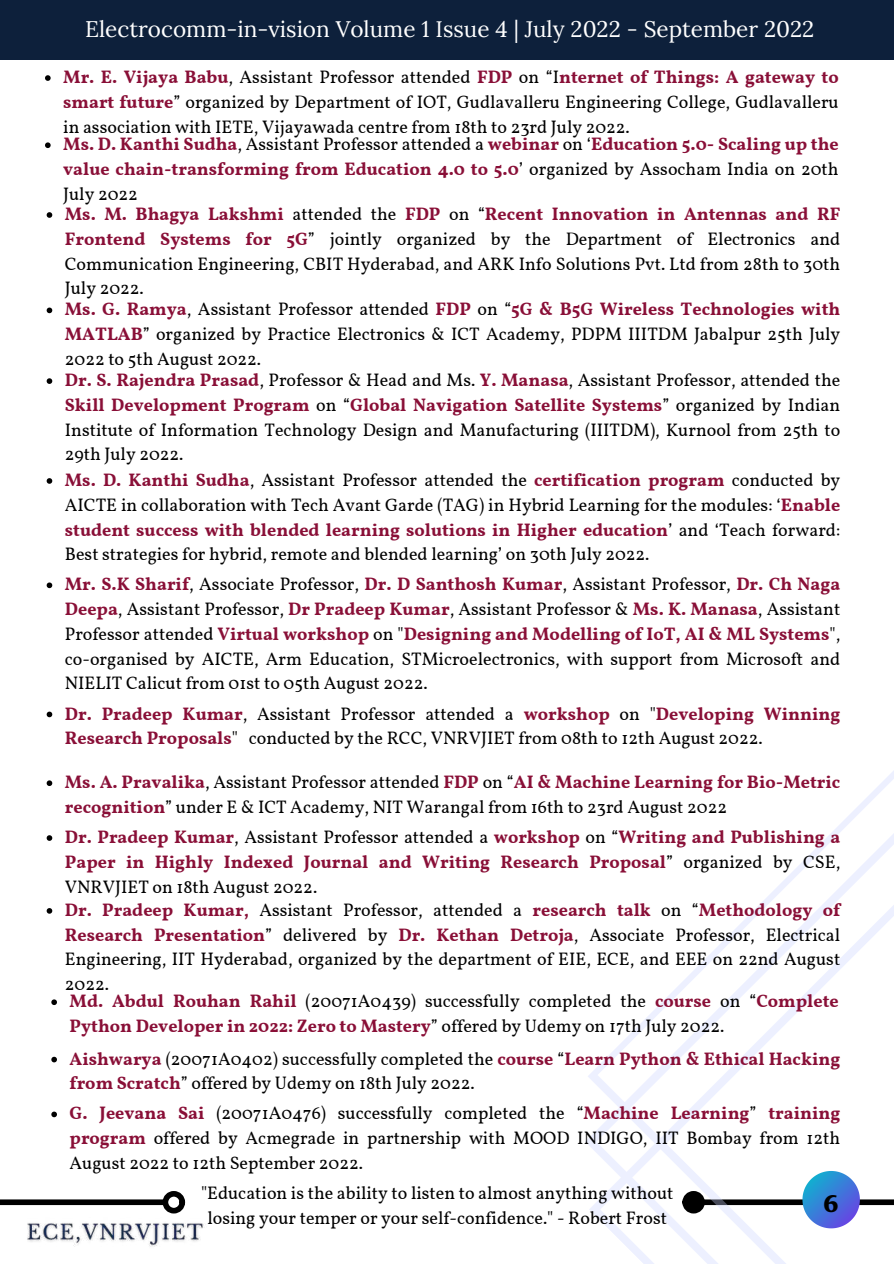
<style>
.page{position:relative;width:894px;height:1264px;background:#fff}
.page>*{position:absolute;margin:0;border:0;box-sizing:border-box;transform-origin:0 0}
.t1{font:700 33px "Rasa";color:#000}
.t2{font:22.5px "Lora";color:#fff}
.t3{font:18px/24.8px "Vollkorn";color:#000}
.t4{font:700 18px/24.8px "Vollkorn";color:#890f37;text-align:justify}
.s1{font-weight:700;color:#890f37}
.s2{font-weight:400;color:#000}
</style>
<div class="page">
<div style="left:0;top:0;width:893px;height:60px;background:#0d203b"></div>
<div style="left:0;top:1199px;width:164px;height:5px;background:#000"></div>
<div style="left:162px;top:1190px;width:23px;height:23px;border:6px solid #000;border-radius:50%"></div>
<svg style="left:586px;top:772px;width:307px;height:491px"></svg>
<img style="left:27px;top:1223px;width:178px;height:24px">
<svg style="left:45px;top:75px;width:6px;height:6px"></svg>
<svg style="left:45px;top:142px;width:6px;height:6px"></svg>
<svg style="left:47px;top:212px;width:5px;height:6px"></svg>
<svg style="left:47px;top:307px;width:5px;height:6px"></svg>
<svg style="left:47px;top:378px;width:5px;height:6px"></svg>
<svg style="left:47px;top:478px;width:5px;height:6px"></svg>
<svg style="left:47px;top:582px;width:5px;height:6px"></svg>
<svg style="left:47px;top:711px;width:5px;height:6px"></svg>
<svg style="left:47px;top:780px;width:5px;height:6px"></svg>
<svg style="left:47px;top:835px;width:5px;height:5px"></svg>
<svg style="left:47px;top:908px;width:5px;height:5px"></svg>
<svg style="left:51px;top:999px;width:6px;height:6px"></svg>
<svg style="left:51px;top:1056px;width:6px;height:6px"></svg>
<svg style="left:51px;top:1111px;width:6px;height:6px"></svg>
<p class="t2" style="left:85px;top:15px;width:730px">Electrocomm-in-vision Volume 1 Issue 4 | July 2022 - September 2022</p>
<p class="t3" style="left:63px;top:66px;width:776px;text-align:justify"><span class="s1">Mr. E. Vijaya Babu</span>, Assistant Professor attended <span class="s1">FDP</span> on “I<span class="s1">nternet of Things: A gateway to smart future</span>” organized by Department of IOT, Gudlavalleru Engineering College, Gudlavalleru in association with IETE, Vijayawada centre from 18th to 23rd July 2022.</p>
<p class="t4" style="left:63px;top:133px;width:776px">Ms. D. Kanthi Sudha<span class="s2">, Assistant Professor attended a</span> webinar <span class="s2">on ‘</span>Education 5.0- Scaling up the value chain-transforming from Education 4.0 to 5.0<span class="s2">’ organized by Assocham India on 20th July 2022</span></p>
<p class="t3" style="left:65px;top:203px;width:776px;text-align:justify"><span class="s1">Ms. M. Bhagya Lakshmi</span> attended the <span class="s1">FDP</span> on “<span class="s1">Recent Innovation in Antennas and RF Frontend Systems for 5G</span>” jointly organized by the Department of Electronics and Communication Engineering, CBIT Hyderabad, and ARK Info Solutions Pvt. Ltd from 28th to 30th July 2022.</p>
<p class="t3" style="left:65px;top:298px;width:776px;text-align:justify"><span class="s1">Ms. G. Ramya</span>, Assistant Professor attended <span class="s1">FDP</span> on “<span class="s1">5G &amp; B5G Wireless Technologies with MATLAB</span>” organized by Practice Electronics &amp; ICT Academy, PDPM IIITDM Jabalpur 25th July 2022 to 5th August 2022.</p>
<p class="t3" style="left:65px;top:369px;width:776px"><span class="s1">Dr. S. Rajendra Prasad</span>, Professor &amp; Head and Ms. <span class="s1">Y. Manasa</span>, Assistant Professor, attended the <span class="s1">Skill Development Program</span> on “<span class="s1">Global Navigation Satellite Systems</span>” organized by Indian Institute of Information Technology Design and Manufacturing (IIITDM), Kurnool from 25th to 29th July 2022.<br><span class="s1">Ms. D. Kanthi Sudha</span>, Assistant Professor attended the <span class="s1">certification program</span> conducted by AICTE in collaboration with Tech Avant Garde (TAG) in Hybrid Learning for the modules: ‘<span class="s1">Enable student success with blended learning solutions in Higher education</span>’ and ‘Teach forward:<br>Best strategies for hybrid, remote and blended learning’ on 30th July 2022.</p>
<p class="t3" style="left:65px;top:573px;width:776px;text-align:justify"><span class="s1">Mr. S.K Sharif</span>, Associate Professor, <span class="s1">Dr. D Santhosh Kumar</span>, Assistant Professor, <span class="s1">Dr. Ch Naga Deepa</span>, Assistant Professor, <span class="s1">Dr Pradeep Kumar</span>, Assistant Professor &amp; <span class="s1">Ms. K. Manasa</span>, Assistant Professor attended <span class="s1">Virtual workshop</span> on "<span class="s1">Designing and Modelling of IoT, AI &amp; ML Systems</span>", co-organised by AICTE, Arm Education, STMicroelectronics, with support from Microsoft and NIELIT Calicut from 01st to 05th August 2022.</p>
<p class="t3" style="left:65px;top:702px;width:776px"><span class="s1">Dr. Pradeep Kumar</span>, Assistant Professor attended a <span class="s1">workshop</span> on "<span class="s1">Developing Winning<br>Research Proposals</span>" conducted by the RCC, VNRVJIET from 08th to 12th August 2022.</p>
<p class="t3" style="left:65px;top:771px;width:776px"><span class="s1">Ms. A. Pravalika</span>, Assistant Professor attended <span class="s1">FDP</span> on “<span class="s1">AI &amp; Machine Learning for Bio-Metric recognition</span>” under E &amp; ICT Academy, NIT Warangal from 16th to 23rd August 2022</p>
<p class="t3" style="left:65px;top:826px;width:776px"><span class="s1">Dr. Pradeep Kumar</span>, Assistant Professor attended a <span class="s1">workshop</span> on “<span class="s1">Writing and Publishing a Paper in Highly Indexed Journal and Writing Research Proposal</span>” organized by CSE, VNRVJIET on 18th August 2022.<br><span class="s1">Dr. Pradeep Kumar,</span> Assistant Professor, attended a <span class="s1">research talk</span> on “<span class="s1">Methodology of Research Presentation</span>” delivered by <span class="s1">Dr. Kethan Detroja</span>, Associate Professor, Electrical Engineering, IIT Hyderabad, organized by the department of EIE, ECE, and EEE on 22nd August 2022.</p>
<p class="t3" style="left:70px;top:990px;width:770px"><span class="s1">Md. Abdul Rouhan Rahil</span> (20071A0439) successfully completed the <span class="s1">course</span> on “<span class="s1">Complete<br>Python Developer in 2022: Zero to Mastery</span>” offered by Udemy on 17th July 2022.</p>
<p class="t3" style="left:70px;top:1047px;width:772px"><span class="s1">Aishwarya</span> (20071A0402) successfully completed the <span class="s1">course</span> “<span class="s1">Learn Python &amp; Ethical Hacking from Scratch</span>” offered by Udemy on 18th July 2022.</p>
<p class="t3" style="left:70px;top:1102px;width:772px;text-align:justify"><span class="s1">G. Jeevana Sai</span> (20071A0476) successfully completed the “<span class="s1">Machine Learning</span>” <span class="s1">training program</span> offered by Acmegrade in partnership with MOOD INDIGO, IIT Bombay from 12th August 2022 to 12th September 2022.</p>
<p class="t3" style="left:201px;top:1182px;width:474px;text-align:center">"Education is the ability to listen to almost anything without losing your temper or your self-confidence." - Robert Frost</p>
<h1 class="t1" style="left:822px;top:1188px;width:17px">6</h1>
</div>
